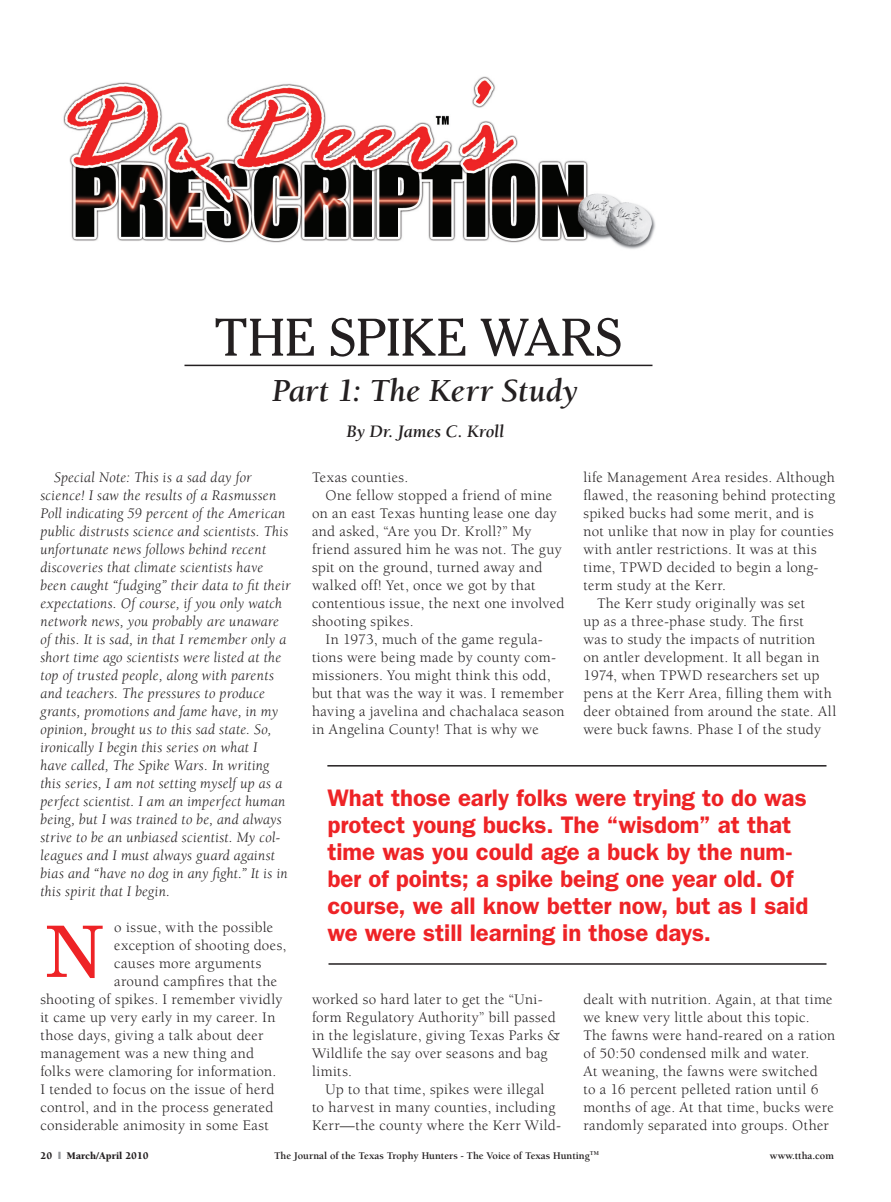
<style>
.page{position:relative;width:891px;height:1202px;background:#fff}
.page>*{position:absolute;margin:0;border:0;box-sizing:border-box;transform-origin:0 0}
.t1{font:70.5px "Corona";color:#ee2326}
.t2{font:52.5px "Cheltenham";letter-spacing:.005em;color:#231f20}
.t3{font:italic 700 33px "Berkeley";color:#231f20}
.t4{font:600 24px/27px "Franklin Gothic";letter-spacing:-.005em;color:#ee2326}
.t5{font:italic 700 18px "Berkeley";letter-spacing:-.01em;color:#231f20}
.t6{font:15px/18px "Berkeley";letter-spacing:.02em;color:#231f20}
.t7{font:italic 15px/18px "Berkeley";letter-spacing:.015em;color:#231f20}
.t8{font:700 10.5px "Berkeley";color:#231f20}
.t9{font:900 10.5px "Berkeley";color:#231f20}
.s1{color:#939598}
</style>
<div class="page">
<hr style="left:184px;top:364px;width:468px;height:2px;background:#231f20">
<img style="left:63px;top:76px;width:593px;height:173px">
<hr style="left:329px;top:963px;width:497px;height:1px;background:#231f20">
<hr style="left:327px;top:765px;width:500px;height:1px;background:#231f20">
<h2 class="t2" style="left:214px;top:307px;width:410px">THE SPIKE WARS</h2>
<h3 class="t3" style="left:272px;top:373px;width:307px">Part 1: The Kerr Study</h3>
<p class="t5" style="left:346px;top:421px;width:159px">By Dr. James C. Kroll</p>
<p class="t7" style="left:40px;top:468px;width:252px;text-indent:14px">Special Note: This is a sad day for science! I saw the results of a Rasmussen Poll indicating 59 percent of the American public distrusts science and scientists. This unfortunate news follows behind recent discoveries that climate scientists have been caught “fudging” their data to fit their expectations. Of course, if you only watch network news, you probably are unaware of this. It is sad, in that I remember only a short time ago scientists were listed at the top of trusted people, along with parents and teachers. The pressures to produce grants, promotions and fame have, in my opinion, brought us to this sad state. So, ironically I begin this series on what I<br>have called, The Spike Wars. In writing this series, I am not setting myself up as a perfect scientist. I am an imperfect human being, but I was trained to be, and always strive to be an unbiased scientist. My col&shy;leagues and I must always guard against bias and “have no dog in any fight.” It is in this spirit that I begin.</p>
<p class="t6" style="left:114px;top:918px;width:160px">o issue, with the possible</p>
<p class="t6" style="left:114px;top:936px;width:174px">exception of shooting does,</p>
<p class="t6" style="left:114px;top:954px;width:149px">causes more arguments</p>
<p class="t6" style="left:114px;top:972px;width:164px">around campfires that the</p>
<p class="t6" style="left:40px;top:990px;width:244px">shooting of spikes. I remember vividly</p>
<p class="t6" style="left:40px;top:1008px;width:237px">it came up very early in my career. In</p>
<p class="t6" style="left:40px;top:1026px;width:225px">those days, giving a talk about deer</p>
<p class="t6" style="left:40px;top:1044px;width:215px">management was a new thing and</p>
<p class="t6" style="left:40px;top:1062px;width:237px">folks were clamoring for information.</p>
<p class="t6" style="left:40px;top:1080px;width:235px">I tended to focus on the issue of herd</p>
<p class="t6" style="left:40px;top:1098px;width:234px">control, and in the process generated</p>
<p class="t6" style="left:40px;top:1116px;width:230px">considerable animosity in some East</p>
<h1 class="t1" style="left:44px;top:908px;width:64px">N</h1>
<p class="t6" style="left:312px;top:468px;width:98px">Texas counties.</p>
<p class="t6" style="left:326px;top:486px;width:228px">One fellow stopped a friend of mine</p>
<p class="t6" style="left:312px;top:504px;width:246px">on an east Texas hunting lease one day</p>
<p class="t6" style="left:312px;top:522px;width:221px">and asked, “Are you Dr. Kroll?” My</p>
<p class="t6" style="left:312px;top:540px;width:251px">friend assured him he was not. The guy</p>
<p class="t6" style="left:312px;top:558px;width:232px">spit on the ground, turned away and</p>
<p class="t6" style="left:312px;top:576px;width:225px">walked off! Yet, once we got by that</p>
<p class="t6" style="left:312px;top:594px;width:254px">contentious issue, the next one involved</p>
<p class="t6" style="left:312px;top:612px;width:103px">shooting spikes.</p>
<p class="t6" style="left:326px;top:630px;width:219px">In 1973, much of the game regula-</p>
<p class="t6" style="left:312px;top:648px;width:246px">tions were being made by county com-</p>
<p class="t6" style="left:312px;top:666px;width:240px">missioners. You might think this odd,</p>
<p class="t6" style="left:312px;top:684px;width:253px">but that was the way it was. I remember</p>
<p class="t6" style="left:312px;top:702px;width:254px">having a javelina and chachalaca season</p>
<p class="t6" style="left:312px;top:720px;width:228px">in Angelina County! That is why we</p>
<p class="t6" style="left:584px;top:468px;width:253px">life Management Area resides. Although</p>
<p class="t6" style="left:584px;top:486px;width:253px">flawed, the reasoning behind protecting</p>
<p class="t6" style="left:584px;top:504px;width:232px">spiked bucks had some merit, and is</p>
<p class="t6" style="left:584px;top:522px;width:252px">not unlike that now in play for counties</p>
<p class="t6" style="left:584px;top:540px;width:235px">with antler restrictions. It was at this</p>
<p class="t6" style="left:584px;top:558px;width:236px">time, TPWD decided to begin a long-</p>
<p class="t6" style="left:584px;top:576px;width:144px">term study at the Kerr.</p>
<p class="t6" style="left:597px;top:594px;width:210px">The Kerr study originally was set</p>
<p class="t6" style="left:584px;top:612px;width:222px">up as a three-phase study. The first</p>
<p class="t6" style="left:584px;top:630px;width:233px">was to study the impacts of nutrition</p>
<p class="t6" style="left:584px;top:648px;width:238px">on antler development. It all began in</p>
<p class="t6" style="left:584px;top:666px;width:238px">1974, when TPWD researchers set up</p>
<p class="t6" style="left:584px;top:684px;width:250px">pens at the Kerr Area, filling them with</p>
<p class="t6" style="left:584px;top:702px;width:254px">deer obtained from around the state. All</p>
<p class="t6" style="left:584px;top:720px;width:239px">were buck fawns. Phase I of the study</p>
<p class="t4" style="left:327px;top:783px;width:482px">What those early folks were trying to do was protect young bucks. The “wisdom” at that time was you could age a buck by the num&shy;ber of points; a spike being one year old. Of course, we all know better now, but as I said we were still learning in those days.</p>
<p class="t6" style="left:312px;top:990px;width:249px">worked so hard later to get the “Uni&shy;form Regulatory Authority” bill passed in the legislature, giving Texas Parks &amp;<br>Wildlife the say over seasons and bag limits.</p>
<p class="t6" style="left:312px;top:1080px;width:251px;text-align:center">Up to that time, spikes were illegal<br>to harvest in many counties, including<br>Kerr—the county where the Kerr Wild-</p>
<p class="t6" style="left:584px;top:990px;width:253px">dealt with nutrition. Again, at that time we knew very little about this topic.<br>The fawns were hand-reared on a ration of 50:50 condensed milk and water.<br>At weaning, the fawns were switched<br>to a 16 percent pelleted ration until 6 months of age. At that time, bucks were randomly separated into groups. Other</p>
<p class="t9" style="left:40px;top:1149px;width:110px">20 <span class="s1">❙</span> March/April 2010</p>
<p class="t8" style="left:274px;top:1149px;width:326px">The Journal of the Texas Trophy Hunters - The Voice of Texas Hunting<sup>TM</sup></p>
<p class="t8" style="left:770px;top:1149px;width:66px">www.ttha.com</p>
</div>
